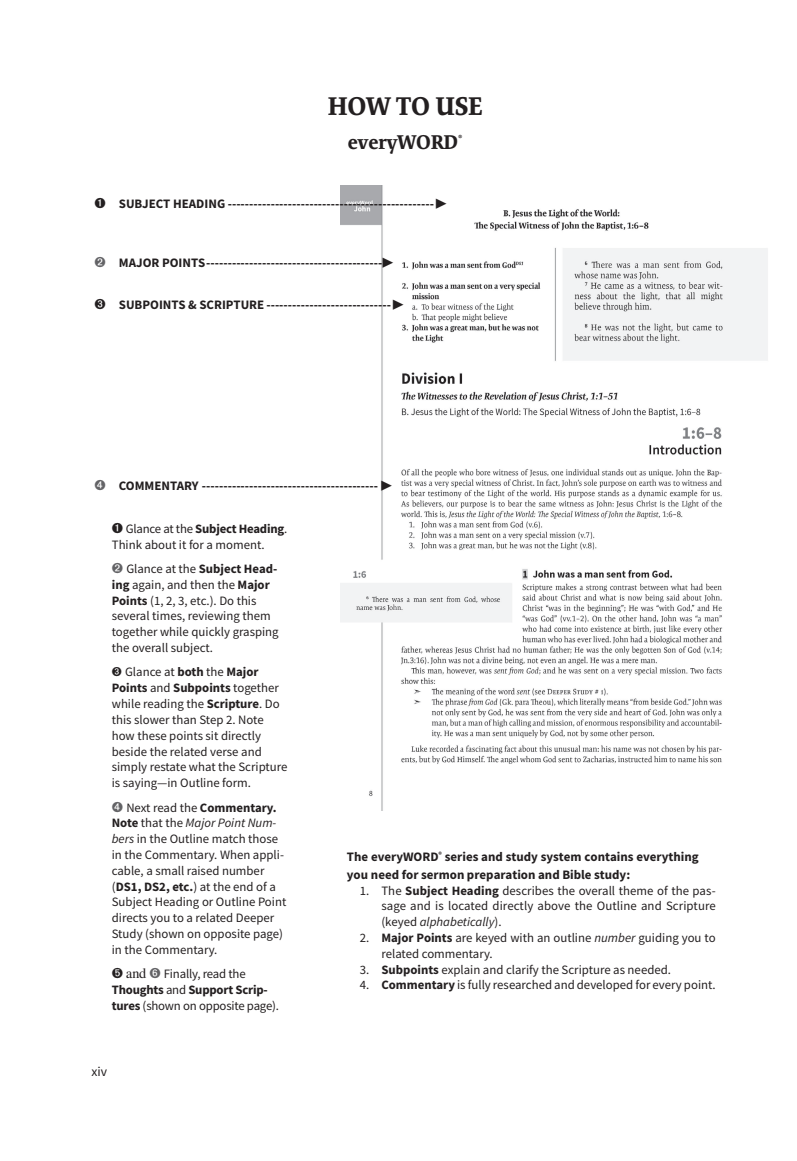
<style>
.page{position:relative;width:797px;height:1161px;background:#fff}
.page>*{position:absolute;margin:0;border:0;box-sizing:border-box;transform-origin:0 0}
.t1{font:700 25.8px "Expo Serif Pro";color:#231f20}
.t2{font:700 20.1px "Expo Serif Pro";color:#231f20}
.t3{font:13.5px "Source Sans Pro";color:#231f20}
.t4{font:700 12.9px/17.4px "Source Sans Pro";color:#231f20}
.t5{font:12.75px/15.8px "Source Sans Pro";color:#231f20}
.s1{font-family:"Free Serif";font-weight:400;font-size:14.4px}
.s2{font-family:"Free Serif";font-weight:400;font-size:14.4px;color:#636366}
.s3{font-family:"Free Serif";font-size:14.4px}
.s4{font-weight:700}
.s5{font-family:"Free Serif";font-size:14.4px;color:#636366}
.s6{font-family:"Free Serif"}
.s7{font-style:italic}
</style>
<div class="page">
<img style="left:340px;top:186px;width:428px;height:625px">
<h1 class="t1" style="left:328px;top:90px;width:156px">HOW TO USE</h1>
<h2 class="t2" style="left:348px;top:130px;width:116px">everyWORD<sup>®</sup></h2>
<p class="t4" style="left:94px;top:195px;width:354px"><span class="s1">➊</span> SUBJECT HEADING ------------------------------------------------▶</p>
<p class="t4" style="left:94px;top:254px;width:300px"><span class="s2">➋</span> MAJOR POINTS-----------------------------------------▶</p>
<p class="t4" style="left:94px;top:295px;width:310px"><span class="s1">➌</span> SUBPOINTS &amp; SCRIPTURE -----------------------------▶</p>
<p class="t4" style="left:94px;top:477px;width:299px"><span class="s2">➍</span> COMMENTARY ----------------------------------------- ▶</p>
<p class="t5" style="left:112px;top:521px;width:177px"><span class="s3">➊</span> Glance at the <span class="s4">Subject Heading</span>.<br>Think about it for a moment.</p>
<p class="t5" style="left:112px;top:561px;width:168px"><span class="s5">➋</span> Glance at the <span class="s4">Subject Head&shy;ing</span> again, and then the <span class="s4">Major<br>Points</span> (1, 2, 3, etc.). Do this several times, reviewing them together while quickly grasping the overall subject.</p>
<p class="t5" style="left:112px;top:664px;width:177px"><span class="s6">➌</span> Glance at <span class="s4">both</span> the <span class="s4">Major<br>Points</span> and <span class="s4">Subpoints</span> together while reading the <span class="s4">Scripture</span>. Do this slower than Step 2. Note how these points sit directly beside the related verse and simply restate what the Scripture is saying—in Outline form.</p>
<p class="t5" style="left:112px;top:799px;width:176px"><span class="s5">➍</span> Next read the <span class="s4">Commentary.<br>Note</span> that the <span class="s7">Major Point Num&shy;bers</span> in the Outline match those in the Commentary. When appli&shy;cable, a small raised number (<span class="s4">DS1, DS2, etc.</span>) at the end of a<br>Subject Heading or Outline Point directs you to a related Deeper<br>Study (shown on opposite page) in the Commentary.</p>
<p class="t5" style="left:112px;top:966px;width:169px"><span class="s3">➎ and</span> <span class="s5">➏</span> Finally, read the<br><span class="s4">Thoughts</span> and <span class="s4">Support Scrip&shy;tures</span> (shown on opposite page).</p>
<p class="t4" style="left:347px;top:848px;width:353px">The everyWORD<sup>®</sup> series and study system contains everything you need for sermon preparation and Bible study:</p>
<p class="t5" style="left:381px;top:882px;width:336px;text-align:justify;text-indent:-22px">1. The <span class="s4">Subject Heading</span> describes the overall theme of the pas&shy;sage and is located directly above the Outline and Scripture (keyed <span class="s7">alphabetically</span>).</p>
<p class="t5" style="left:381px;top:930px;width:336px;text-indent:-22px">2. <span class="s4">Major Points</span> are keyed with an outline <span class="s7">number</span> guiding you to related commentary.</p>
<p class="t5" style="left:360px;top:961px;width:313px">3. <span class="s4">Subpoints</span> explain and clarify the Scripture as needed.</p>
<p class="t5" style="left:360px;top:977px;width:357px">4. <span class="s4">Commentary</span> is fully researched and developed for every point.</p>
<p class="t3" style="left:92px;top:1063px;width:17px">xiv</p>
</div>
